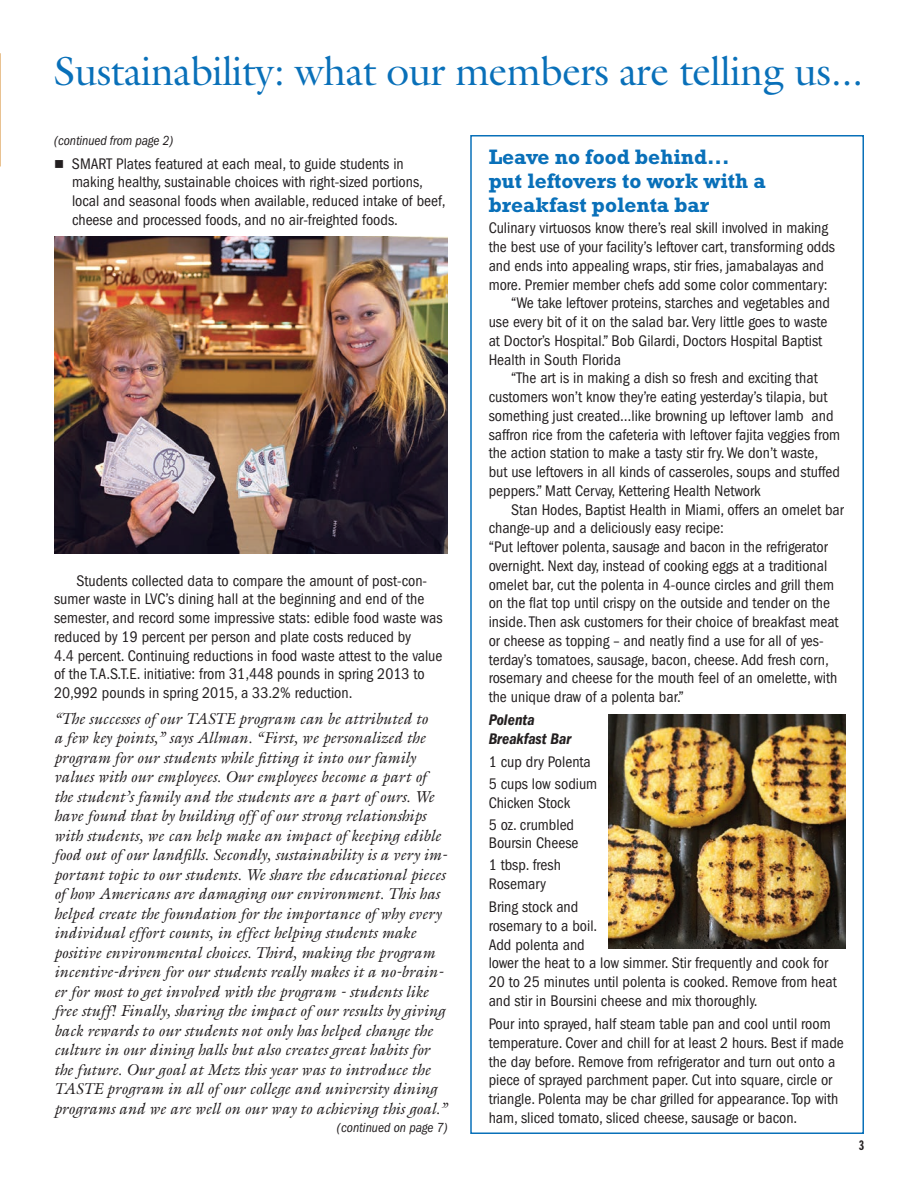
<style>
.page{position:relative;width:918px;height:1188px;background:#fff}
.page>*{position:absolute;margin:0;border:0;box-sizing:border-box;transform-origin:0 0}
.t1{font:40.95px "Galliard";letter-spacing:-.015em;color:#0970b9}
.t2{font:700 21.15px/24px "Rockwell";color:#0970b9}
.t3{font:condensed 15.9px/18.8px "Franklin Gothic";color:#231f20}
.t4{font:italic 15.9px/19.5px "Galliard";color:#231f20}
.t5{font:italic 600 condensed 15.9px/18.8px "Franklin Gothic";color:#231f20}
.t6{font:italic condensed 13.65px "Franklin Gothic";letter-spacing:-.005em;color:#231f20}
.t7{font:13.5px "Franklin Gothic Extra Cond";color:#231f20}
</style>
<div class="page">
<svg style="left:0;top:53px;width:1px;height:113px"></svg>
<img style="left:54px;top:236px;width:394px;height:318px">
<div style="left:470px;top:135px;width:394px;height:999px;border:2px solid #0970b9"></div>
<img style="left:608px;top:715px;width:237px;height:233px">
<p class="t1" style="left:54px;top:45px;width:810px">Sustainability: what our members are telling us...</p>
<p class="t6" style="left:54px;top:133px;width:121px">(continued from page 2)</p>
<p class="t3" style="left:72px;top:154px;width:375px;text-indent:-18px">■ SMART Plates featured at each meal, to guide students in making healthy, sustainable choices with right-sized portions, local and seasonal foods when available, reduced intake of beef, cheese and processed foods, and no air-freighted foods.</p>
<p class="t3" style="left:54px;top:571px;width:390px;text-indent:22px">Students collected data to compare the amount of post-con&shy;sumer waste in LVC’s dining hall at the beginning and end of the semester, and record some impressive stats: edible food waste was reduced by 19 percent per person and plate costs reduced by<br>4.4 percent. Continuing reductions in food waste attest to the value of the T.A.S.T.E. initiative: from 31,448 pounds in spring 2013 to 20,992 pounds in spring 2015, a 33.2% reduction.</p>
<p class="t4" style="left:54px;top:708px;width:395px">“The successes of our TASTE program can be attributed to<br>a few key points,” says Allman. “First, we personalized the program for our students while fitting it into our family values with our employees. Our employees become a part of the student’s family and the students are a part of ours. We have found that by building off of our strong relationships with students, we can help make an impact of keeping edible food out of our landfills. Secondly, sustainability is a very im&shy;portant topic to our students. We share the educational pieces of how Americans are damaging our environment. This has helped create the foundation for the importance of why every individual effort counts, in effect helping students make positive environmental choices. Third, making the program incentive-driven for our students really makes it a no-brain&shy;er for most to get involved with the program - students like free stuff! Finally, sharing the impact of our results by giving back rewards to our students not only has helped change the culture in our dining halls but also creates great habits for the future. Our goal at Metz this year was to introduce the TASTE program in all of our college and university dining programs and we are well on our way to achieving this goal.”</p>
<p class="t6" style="left:337px;top:1120px;width:112px">(continued on page 7)</p>
<p class="t2" style="left:489px;top:144px;width:279px">Leave no food behind... put leftovers to work with a breakfast polenta bar</p>
<p class="t3" style="left:489px;top:219px;width:348px">Culinary virtuosos know there’s real skill involved in making the best use of your facility’s leftover cart, transforming odds and ends into appealing wraps, stir fries, jamabalayas and more. Premier member chefs add some color commentary:</p>
<p class="t3" style="left:489px;top:294px;width:343px;text-indent:22px">“We take leftover proteins, starches and vegetables and use every bit of it on the salad bar. Very little goes to waste at Doctor’s Hospital.” Bob Gilardi, Doctors Hospital Baptist Health in South Florida</p>
<p class="t3" style="left:489px;top:369px;width:353px;text-indent:22px">“The art is in making a dish so fresh and exciting that customers won’t know they’re eating yesterday’s tilapia, but something just created…like browning up leftover lamb and saffron rice from the cafeteria with leftover fajita veggies from the action station to make a tasty stir fry. We don’t waste, but use leftovers in all kinds of casseroles, soups and stuffed peppers.” Matt Cervay, Kettering Health Network</p>
<p class="t3" style="left:489px;top:500px;width:357px;text-indent:22px">Stan Hodes, Baptist Health in Miami, offers an omelet bar change-up and a deliciously easy recipe:</p>
<p class="t3" style="left:489px;top:538px;width:351px">“Put leftover polenta, sausage and bacon in the refrigerator overnight. Next day, instead of cooking eggs at a traditional omelet bar, cut the polenta in 4-ounce circles and grill them on the flat top until crispy on the outside and tender on the inside. Then ask customers for their choice of breakfast meat or cheese as topping – and neatly find a use for all of yes&shy;terday’s tomatoes, sausage, bacon, cheese. Add fresh corn, rosemary and cheese for the mouth feel of an omelette, with the unique draw of a polenta bar.”</p>
<p class="t5" style="left:489px;top:711px;width:84px">Polenta<br>Breakfast Bar</p>
<p class="t3" style="left:489px;top:753px;width:104px">1 cup dry Polenta</p>
<p class="t3" style="left:489px;top:775px;width:110px">5 cups low sodium<br>Chicken Stock</p>
<p class="t3" style="left:489px;top:815px;width:91px">5 oz. crumbled<br>Boursin Cheese</p>
<p class="t3" style="left:489px;top:856px;width:74px">1 tbsp. fresh<br>Rosemary</p>
<p class="t3" style="left:489px;top:898px;width:350px">Bring stock and<br>rosemary to a boil.<br>Add polenta and<br>lower the heat to a low simmer. Stir frequently and cook for 20 to 25 minutes until polenta is cooked. Remove from heat and stir in Boursini cheese and mix thoroughly.</p>
<p class="t3" style="left:489px;top:1015px;width:357px">Pour into sprayed, half steam table pan and cool until room temperature. Cover and chill for at least 2 hours. Best if made the day before. Remove from refrigerator and turn out onto a piece of sprayed parchment paper. Cut into square, circle or triangle. Polenta may be char grilled for appearance. Top with ham, sliced tomato, sliced cheese, sausage or bacon.</p>
<p class="t7" style="left:859px;top:1138px;width:6px">3</p>
</div>
